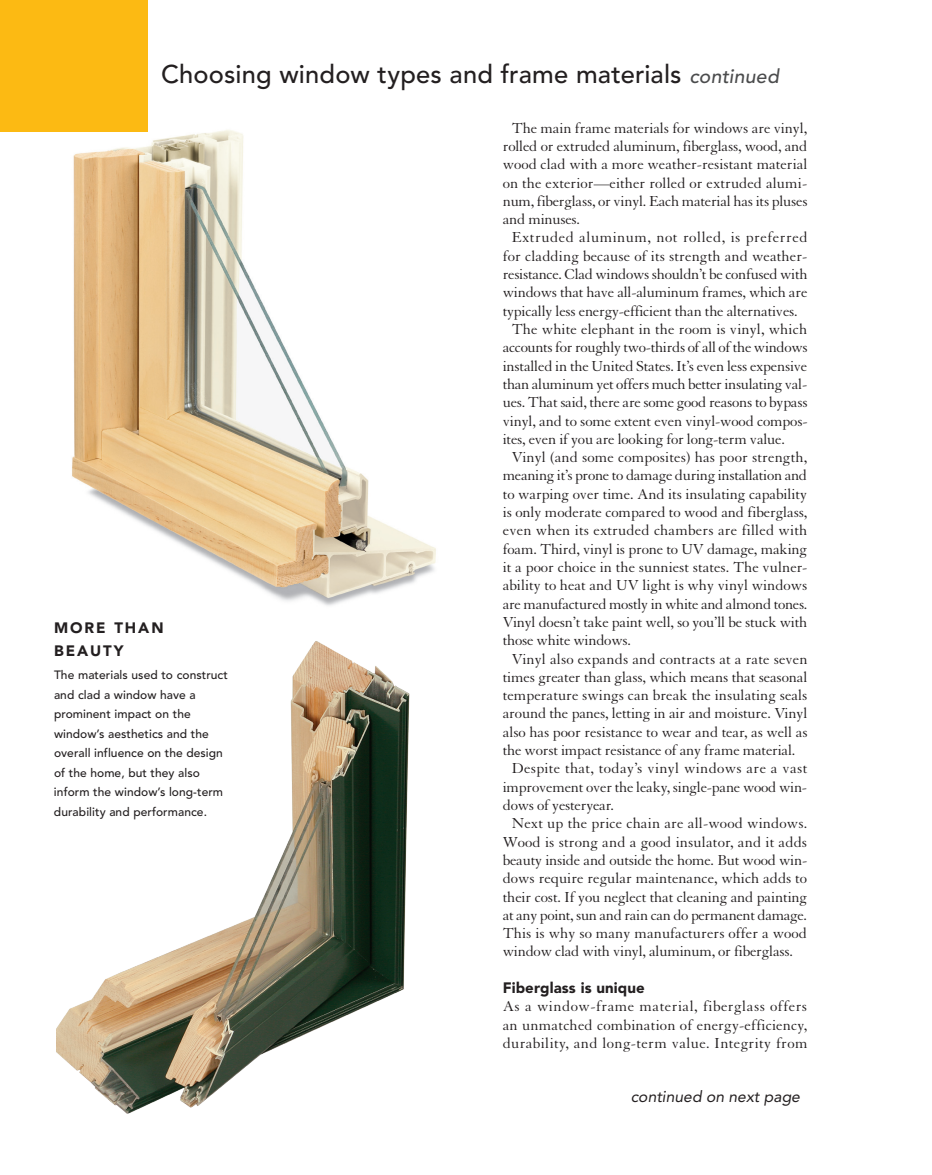
<style>
.page{position:relative;width:932px;height:1175px;background:#fff}
.page>*{position:absolute;margin:0;border:0;box-sizing:border-box;transform-origin:0 0}
.t1{font:500 25.5px "Avenir LT Std";letter-spacing:.005em;color:#231f20}
.t2{font:15.75px/18.3px "Granjon LT Std";letter-spacing:-.01em;color:#231f20;text-align:justify}
.t3{font:15.75px "Granjon LT Std";letter-spacing:.01em;color:#231f20}
.t4{font:15.75px "Granjon LT Std";letter-spacing:.02em;color:#231f20}
.t5{font:15.75px "Granjon LT Std";letter-spacing:.03em;color:#231f20}
.t6{font:italic 15.75px "Avenir LT Std";color:#231f20}
.t7{font:900 15px/22.5px "Avenir LT Std";letter-spacing:.13em;color:#231f20}
.t8{font:500 12px/19.5px "Avenir LT Std";letter-spacing:.005em;color:#231f20}
.s1{font-style:italic;font-size:19.5px;color:#4b4c4d}
</style>
<div class="page">
<div style="left:0;top:0;width:147px;height:131px;background:#fcba13"></div>
<img style="left:56px;top:641px;width:354px;height:473px">
<img style="left:43px;top:117px;width:393px;height:489px">
<h1 class="t1" style="left:161px;top:59px;width:619px">Choosing window types and frame materials <span class="s1">continued</span></h1>
<p class="t2" style="left:512px;top:119px;width:297px">The main frame materials for windows are vinyl,</p>
<p class="t2" style="left:503px;top:137px;width:306px">rolled or extruded aluminum, fiberglass, wood, and</p>
<p class="t2" style="left:503px;top:155px;width:306px">wood clad with a more weather-resistant material</p>
<p class="t2" style="left:503px;top:174px;width:306px">on the exterior—either rolled or extruded alumi-</p>
<p class="t2" style="left:503px;top:192px;width:306px">num, fiberglass, or vinyl. Each material has its pluses</p>
<p class="t2" style="left:503px;top:210px;width:79px">and minuses.</p>
<p class="t5" style="left:512px;top:229px;width:297px">Extruded aluminum, not rolled, is preferred</p>
<p class="t2" style="left:503px;top:247px;width:306px">for cladding because of its strength and weather-</p>
<p class="t2" style="left:503px;top:265px;width:306px">resistance. Clad windows shouldn’t be confused with</p>
<p class="t2" style="left:503px;top:284px;width:306px">windows that have all-aluminum frames, which are</p>
<p class="t2" style="left:503px;top:302px;width:296px">typically less energy-efficient than the alternatives.</p>
<p class="t2" style="left:512px;top:320px;width:297px">The white elephant in the room is vinyl, which</p>
<p class="t2" style="left:503px;top:338px;width:306px">accounts for roughly two-thirds of all of the windows</p>
<p class="t2" style="left:503px;top:357px;width:306px">installed in the United States. It’s even less expensive</p>
<p class="t2" style="left:503px;top:375px;width:306px">than aluminum yet offers much better insulating val-</p>
<p class="t2" style="left:503px;top:393px;width:306px">ues. That said, there are some good reasons to bypass</p>
<p class="t2" style="left:503px;top:412px;width:306px">vinyl, and to some extent even vinyl-wood compos-</p>
<p class="t2" style="left:503px;top:430px;width:284px">ites, even if you are looking for long-term value.</p>
<p class="t2" style="left:512px;top:448px;width:297px">Vinyl (and some composites) has poor strength,</p>
<p class="t2" style="left:503px;top:467px;width:306px">meaning it’s prone to damage during installation and</p>
<p class="t2" style="left:503px;top:485px;width:306px">to warping over time. And its insulating capability</p>
<p class="t2" style="left:503px;top:503px;width:306px">is only moderate compared to wood and fiberglass,</p>
<p class="t3" style="left:503px;top:522px;width:306px">even when its extruded chambers are filled with</p>
<p class="t2" style="left:503px;top:540px;width:306px">foam. Third, vinyl is prone to UV damage, making</p>
<p class="t2" style="left:503px;top:558px;width:306px">it a poor choice in the sunniest states. The vulner-</p>
<p class="t2" style="left:503px;top:576px;width:306px">ability to heat and UV light is why vinyl windows</p>
<p class="t2" style="left:503px;top:595px;width:306px">are manufactured mostly in white and almond tones.</p>
<p class="t2" style="left:503px;top:613px;width:306px">Vinyl doesn’t take paint well, so you’ll be stuck with</p>
<p class="t2" style="left:503px;top:631px;width:130px">those white windows.</p>
<p class="t2" style="left:512px;top:650px;width:297px">Vinyl also expands and contracts at a rate seven</p>
<p class="t2" style="left:503px;top:668px;width:306px">times greater than glass, which means that seasonal</p>
<p class="t2" style="left:503px;top:686px;width:306px">temperature swings can break the insulating seals</p>
<p class="t2" style="left:503px;top:705px;width:306px">around the panes, letting in air and moisture. Vinyl</p>
<p class="t2" style="left:503px;top:723px;width:306px">also has poor resistance to wear and tear, as well as</p>
<p class="t2" style="left:503px;top:741px;width:294px">the worst impact resistance of any frame material.</p>
<p class="t4" style="left:512px;top:760px;width:297px">Despite that, today’s vinyl windows are a vast</p>
<p class="t2" style="left:503px;top:778px;width:306px">improvement over the leaky, single-pane wood win-</p>
<p class="t2" style="left:503px;top:796px;width:113px">dows of yesteryear.</p>
<p class="t3" style="left:512px;top:815px;width:297px">Next up the price chain are all-wood windows.</p>
<p class="t3" style="left:503px;top:833px;width:306px">Wood is strong and a good insulator, and it adds</p>
<p class="t2" style="left:503px;top:851px;width:306px">beauty inside and outside the home. But wood win-</p>
<p class="t2" style="left:503px;top:869px;width:306px">dows require regular maintenance, which adds to</p>
<p class="t2" style="left:503px;top:888px;width:306px">their cost. If you neglect that cleaning and painting</p>
<p class="t2" style="left:503px;top:906px;width:306px">at any point, sun and rain can do permanent damage.</p>
<p class="t2" style="left:503px;top:924px;width:306px">This is why so many manufacturers offer a wood</p>
<p class="t2" style="left:503px;top:942px;width:292px">window clad with vinyl, aluminum, or fiberglass.</p>
<p class="t7" style="left:502px;top:976px;width:143px">Fiberglass is unique</p>
<p class="t2" style="left:502px;top:997px;width:306px">As a window-frame material, fiberglass offers an unmatched combination of energy-efficiency, durability, and long-term value. Integrity from</p>
<p class="t7" style="left:54px;top:616px;width:111px">More than<br>Beauty</p>
<p class="t8" style="left:54px;top:666px;width:175px">The materials used to construct and clad a window have a prominent impact on the window’s aesthetics and the overall influence on the design of the home, but they also inform the window’s long-term durability and performance.</p>
<p class="t6" style="left:630px;top:1087px;width:171px">continued on next page</p>
</div>
